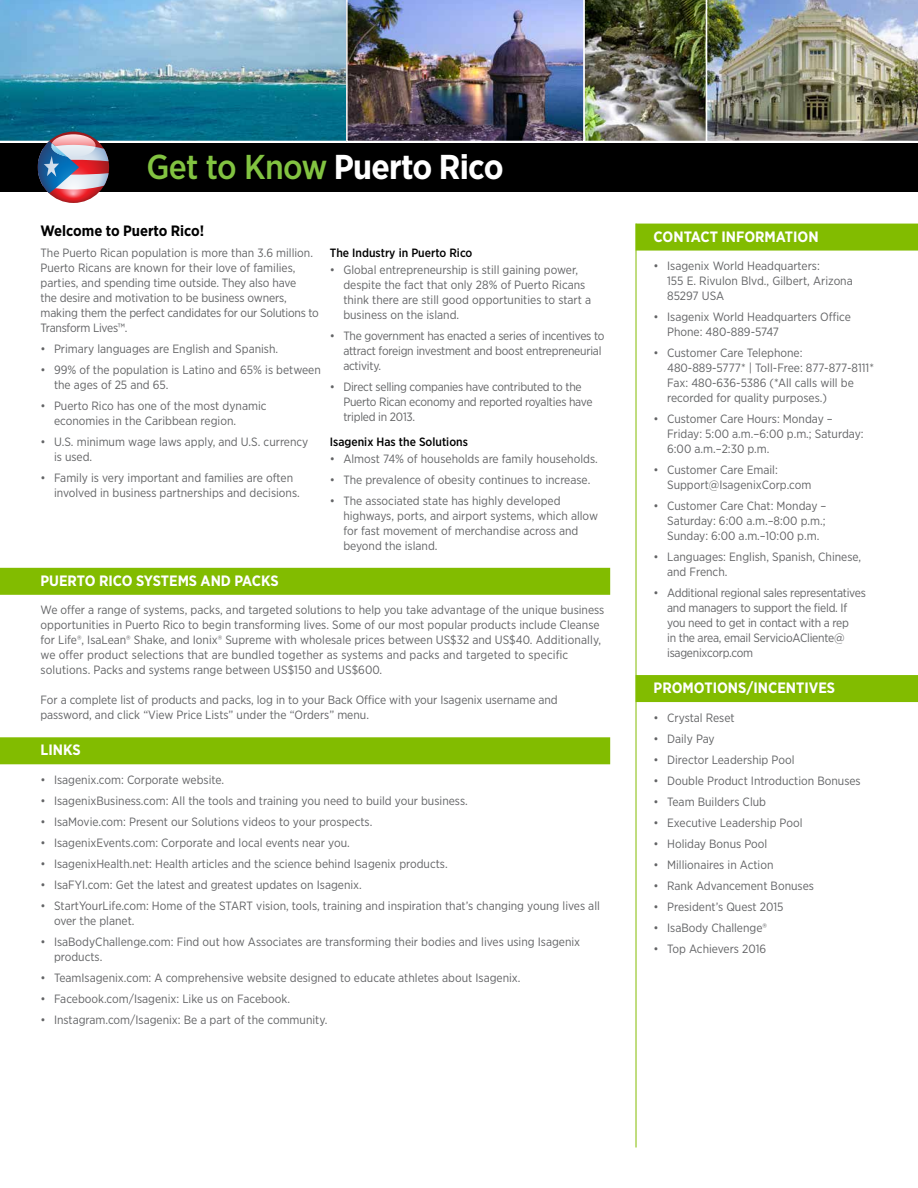
<style>
.page{position:relative;width:918px;height:1188px;background:#fff}
.page>*{position:absolute;margin:0;border:0;box-sizing:border-box;transform-origin:0 0}
.t1{font:700 34.5px "Gotham Narrow";letter-spacing:-.02em;color:#fff}
.t2{font:700 15px "Gotham Narrow";color:#fff}
.t3{font:700 15px "Gotham Narrow";color:#000}
.t4{font:12px/15px "Gotham Narrow";color:#636466}
.t5{font:12px/15px "Gotham Narrow";letter-spacing:-.02em;color:#636466}
.t6{font:500 12px "Gotham Narrow";color:#000}
.s1{font-weight:500;color:#82c341}
</style>
<div class="page">
<svg style="left:0;top:0;width:346px;height:141px;background:#599eb9"></svg>
<img style="left:346px;top:0;width:572px;height:142px">
<div style="left:0;top:143px;width:918px;height:49px;background:#000"></div>
<svg style="left:38px;top:132px;width:71px;height:71px"></svg>
<svg style="left:38px;top:134px;width:71px;height:59px;background:#8d859c"></svg>
<div style="left:0;top:568px;width:610px;height:27px;background:#82bc00"></div>
<div style="left:0;top:737px;width:610px;height:27px;background:#82bc00"></div>
<div style="left:636px;top:224px;width:282px;height:27px;background:#82bc00"></div>
<div style="left:636px;top:675px;width:282px;height:27px;background:#82bc00"></div>
<hr style="left:636px;top:224px;width:1px;height:924px;background:#82bc00">
<h1 class="t1" style="left:146px;top:145px;width:359px"><span class="s1">Get to Know</span> Puerto Rico</h1>
<p class="t3" style="left:40px;top:221px;width:165px">Welcome to Puerto Rico!</p>
<p class="t4" style="left:40px;top:245px;width:280px">The Puerto Rican population is more than 3.6 million.<br>Puerto Ricans are known for their love of families, parties, and spending time outside. They also have<br>the desire and motivation to be business owners, making them the perfect candidates for our Solutions to Transform Lives™.</p>
<p class="t4" style="left:40px;top:341px;width:239px">• Primary languages are English and Spanish.</p>
<p class="t4" style="left:54px;top:362px;width:268px;text-indent:-14px">• 99% of the population is Latino and 65% is between the ages of 25 and 65.</p>
<p class="t4" style="left:54px;top:398px;width:214px;text-indent:-14px">• Puerto Rico has one of the most dynamic economies in the Caribbean region.</p>
<p class="t4" style="left:54px;top:434px;width:256px;text-indent:-14px">• U.S. minimum wage laws apply, and U.S. currency is used.</p>
<p class="t4" style="left:54px;top:470px;width:247px;text-indent:-14px">• Family is very important and families are often involved in business partnerships and decisions.</p>
<p class="t6" style="left:330px;top:245px;width:144px">The Industry in Puerto Rico</p>
<p class="t4" style="left:343px;top:262px;width:249px;text-indent:-14px">• Global entrepreneurship is still gaining power, despite the fact that only 28% of Puerto Ricans think there are still good opportunities to start a business on the island.</p>
<p class="t5" style="left:343px;top:328px;width:263px;text-indent:-14px">• The government has enacted a series of incentives to attract foreign investment and boost entrepreneurial activity.</p>
<p class="t5" style="left:343px;top:379px;width:251px;text-indent:-14px">• Direct selling companies have contributed to the<br>Puerto Rican economy and reported royalties have tripled in 2013.</p>
<p class="t6" style="left:330px;top:434px;width:140px">Isagenix Has the Solutions</p>
<p class="t4" style="left:330px;top:451px;width:269px">• Almost 74% of households are family households.</p>
<p class="t4" style="left:330px;top:472px;width:262px">• The prevalence of obesity continues to increase.</p>
<p class="t4" style="left:343px;top:493px;width:256px;text-indent:-14px">• The associated state has highly developed highways, ports, and airport systems, which allow for fast movement of merchandise across and beyond the island.</p>
<p class="t2" style="left:40px;top:571px;width:240px">PUERTO RICO SYSTEMS AND PACKS</p>
<p class="t4" style="left:40px;top:602px;width:565px">We offer a range of systems, packs, and targeted solutions to help you take advantage of the unique business opportunities in Puerto Rico to begin transforming lives. Some of our most popular products include Cleanse for Life®, IsaLean® Shake, and Ionix® Supreme with wholesale prices between US$32 and US$40. Additionally, we offer product selections that are bundled together as systems and packs and targeted to specific solutions. Packs and systems range between US$150 and US$600.</p>
<p class="t4" style="left:40px;top:692px;width:519px">For a complete list of products and packs, log in to your Back Office with your Isagenix username and password, and click “View Price Lists” under the “Orders” menu.</p>
<p class="t2" style="left:40px;top:740px;width:42px">LINKS</p>
<p class="t4" style="left:40px;top:772px;width:185px">• Isagenix.com: Corporate website.</p>
<p class="t4" style="left:40px;top:793px;width:429px">• IsagenixBusiness.com: All the tools and training you need to build your business.</p>
<p class="t4" style="left:40px;top:814px;width:333px">• IsaMovie.com: Present our Solutions videos to your prospects.</p>
<p class="t4" style="left:40px;top:835px;width:311px">• IsagenixEvents.com: Corporate and local events near you.</p>
<p class="t4" style="left:40px;top:856px;width:409px">• IsagenixHealth.net: Health articles and the science behind Isagenix products.</p>
<p class="t4" style="left:40px;top:877px;width:323px">• IsaFYI.com: Get the latest and greatest updates on Isagenix.</p>
<p class="t4" style="left:54px;top:898px;width:547px;text-indent:-14px">• StartYourLife.com: Home of the START vision, tools, training and inspiration that’s changing young lives all over the planet.</p>
<p class="t4" style="left:54px;top:934px;width:528px;text-indent:-14px">• IsaBodyChallenge.com: Find out how Associates are transforming their bodies and lives using Isagenix products.</p>
<p class="t4" style="left:40px;top:970px;width:482px">• TeamIsagenix.com: A comprehensive website designed to educate athletes about Isagenix.</p>
<p class="t4" style="left:40px;top:991px;width:251px">• Facebook.com/Isagenix: Like us on Facebook.</p>
<p class="t4" style="left:40px;top:1012px;width:288px">• Instagram.com/Isagenix: Be a part of the community.</p>
<p class="t2" style="left:654px;top:227px;width:167px">CONTACT INFORMATION</p>
<p class="t4" style="left:667px;top:258px;width:187px;text-indent:-14px">• Isagenix World Headquarters:<br>155 E. Rivulon Blvd., Gilbert, Arizona<br>85297 USA</p>
<p class="t4" style="left:667px;top:309px;width:185px;text-indent:-14px">• Isagenix World Headquarters Office<br>Phone: 480-889-5747</p>
<p class="t4" style="left:667px;top:345px;width:208px;text-indent:-14px">• Customer Care Telephone:<br>480-889-5777* | Toll-Free: 877-877-8111* Fax: 480-636-5386 (*All calls will be recorded for quality purposes.)</p>
<p class="t4" style="left:667px;top:411px;width:198px;text-indent:-14px">• Customer Care Hours: Monday –<br>Friday: 5:00 a.m.–6:00 p.m.; Saturday:<br>6:00 a.m.–2:30 p.m.</p>
<p class="t4" style="left:667px;top:462px;width:146px;text-indent:-14px">• Customer Care Email:<br>Support@IsagenixCorp.com</p>
<p class="t4" style="left:667px;top:498px;width:161px;text-align:justify;text-indent:-14px">• Customer Care Chat: Monday – Saturday: 6:00 a.m.–8:00 p.m.; Sunday: 6:00 a.m.–10:00 p.m.</p>
<p class="t4" style="left:667px;top:549px;width:196px;text-indent:-14px">• Languages: English, Spanish, Chinese, and French.</p>
<p class="t5" style="left:667px;top:585px;width:200px;text-indent:-14px">• Additional regional sales representatives and managers to support the field. If you need to get in contact with a rep<br>in the area, email ServicioACliente@ isagenixcorp.com</p>
<p class="t2" style="left:654px;top:678px;width:183px">PROMOTIONS/INCENTIVES</p>
<p class="t4" style="left:654px;top:710px;width:83px">• Crystal Reset</p>
<p class="t4" style="left:654px;top:731px;width:63px">• Daily Pay</p>
<p class="t4" style="left:654px;top:752px;width:142px">• Director Leadership Pool</p>
<p class="t4" style="left:654px;top:773px;width:209px">• Double Product Introduction Bonuses</p>
<p class="t4" style="left:654px;top:794px;width:114px">• Team Builders Club</p>
<p class="t4" style="left:654px;top:815px;width:150px">• Executive Leadership Pool</p>
<p class="t4" style="left:654px;top:836px;width:115px">• Holiday Bonus Pool</p>
<p class="t4" style="left:654px;top:857px;width:121px">• Millionaires in Action</p>
<p class="t4" style="left:654px;top:878px;width:162px">• Rank Advancement Bonuses</p>
<p class="t4" style="left:654px;top:899px;width:131px">• President’s Quest 2015</p>
<p class="t4" style="left:654px;top:920px;width:115px">• IsaBody Challenge®</p>
<p class="t4" style="left:654px;top:941px;width:114px">• Top Achievers 2016</p>
</div>
